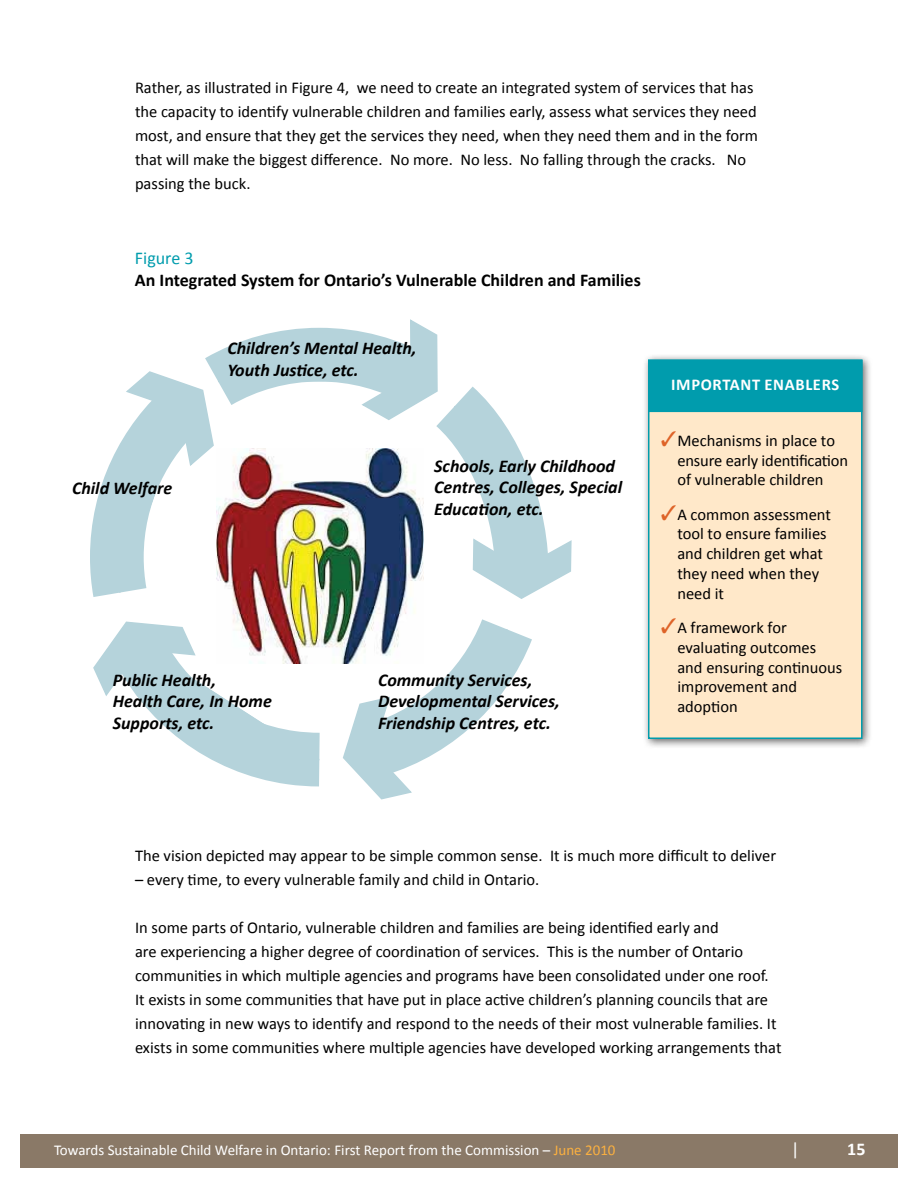
<style>
.page{position:relative;width:918px;height:1188px;background:#fff}
.page>*{position:absolute;margin:0;border:0;box-sizing:border-box;transform-origin:0 0}
.t1{font:italic 700 18px/21.6px "Calibri";color:#000}
.t2{font:700 18px "Calibri";color:#000}
.t3{font:18px "Calibri";color:#009cad}
.t4{font:700 18px "Calibri";color:#fff}
.t5{font:18px "Calibri";color:#fff}
.t6{font:16.5px/19.8px "Calibri";color:#000}
.t7{font:700 16.5px "Calibri";letter-spacing:.04em;color:#fff}
.t8{font:15px "Calibri";color:#fff}
.s1{color:#de6328}
.s2{color:#fbb040}
</style>
<div class="page">
<div style="left:20px;top:1134px;width:878px;height:34px;background:#8a7967"></div>
<svg style="left:90px;top:453px;width:25px;height:117px;fill:#b5d3db"></svg>
<svg style="left:90px;top:570px;width:209px;height:216px"></svg>
<svg style="left:92px;top:621px;width:207px;height:140px"></svg>
<svg style="left:299px;top:594px;width:233px;height:193px"></svg>
<svg style="left:342px;top:627px;width:167px;height:173px"></svg>
<svg style="left:379px;top:594px;width:153px;height:38px"></svg>
<svg style="left:452px;top:407px;width:120px;height:193px"></svg>
<svg style="left:438px;top:386px;width:54px;height:69px;fill:#b5d3db"></svg>
<svg style="left:115px;top:319px;width:323px;height:275px"></svg>
<div style="left:642px;top:354px;width:231px;height:395px;background:#000;opacity:.6"></div>
<div style="left:648px;top:360px;width:214px;height:379px;background:#ffe8c9;border:2px solid #009cad"></div>
<div style="left:648px;top:360px;width:214px;height:52px;background:#009cad"></div>
<p class="t6" style="left:135px;top:75px;width:625px;line-height:24px">Rather, as illustrated in Figure 4, we need to create an integrated system of services that has the capacity to identify vulnerable children and families early, assess what services they need most, and ensure that they get the services they need, when they need them and in the form that will make the biggest difference. No more. No less. No falling through the cracks. No passing the buck.</p>
<p class="t3" style="left:135px;top:247px;width:60px">Figure 3</p>
<p class="t2" style="left:135px;top:268px;width:507px">An Integrated System for Ontario’s Vulnerable Children and Families</p>
<p class="t1" style="left:72px;top:476px;width:102px">Child Welfare</p>
<p class="t1" style="left:227px;top:336px;width:191px">Children’s Mental Health,<br>Youth Justice, etc.</p>
<p class="t1" style="left:434px;top:454px;width:189px">Schools, Early Childhood<br>Centres, Colleges, Special<br>Education, etc.</p>
<p class="t1" style="left:113px;top:668px;width:161px">Public Health,<br>Health Care, In Home<br>Supports, etc.</p>
<p class="t1" style="left:378px;top:668px;width:183px">Community Services,<br>Developmental Services,<br>Friendship Centres, etc.</p>
<p class="t7" style="left:671px;top:374px;width:168px">Importa nt Enablers</p>
<p class="t6" style="left:677px;top:430px;width:172px;text-indent:-16px"><span class="s1">✓</span>Mechanisms in place to ensure early identification of vulnerable children</p>
<p class="t6" style="left:677px;top:503px;width:155px;text-indent:-16px"><span class="s1">✓</span>A common assessment tool to ensure families and children get what they need when they need it</p>
<p class="t6" style="left:677px;top:617px;width:167px;text-indent:-16px"><span class="s1">✓</span>A framework for evaluating outcomes and ensuring continuous improvement and adoption</p>
<p class="t6" style="left:135px;top:845px;width:643px">The vision depicted may appear to be simple common sense. It is much more difficult to deliver</p>
<p class="t6" style="left:135px;top:869px;width:406px">– every time, to every vulnerable family and child in Ontario.</p>
<p class="t6" style="left:135px;top:915px;width:648px;line-height:24px">In some parts of Ontario, vulnerable children and families are being identified early and<br>are experiencing a higher degree of coordination of services. This is the number of Ontario communities in which multiple agencies and programs have been consolidated under one roof.<br>It exists in some communities that have put in place active children’s planning councils that are innovating in new ways to identify and respond to the needs of their most vulnerable families. It exists in some communities where multiple agencies have developed working arrangements that</p>
<p class="t8" style="left:54px;top:1141px;width:563px">Towards Sustainable Child Welfare in Ontario: First Report from the Commission – <span class="s2">June 2010</span></p>
<p class="t5" style="left:791px;top:1138px;width:10px">|</p>
<p class="t4" style="left:847px;top:1138px;width:20px">15</p>
</div>
